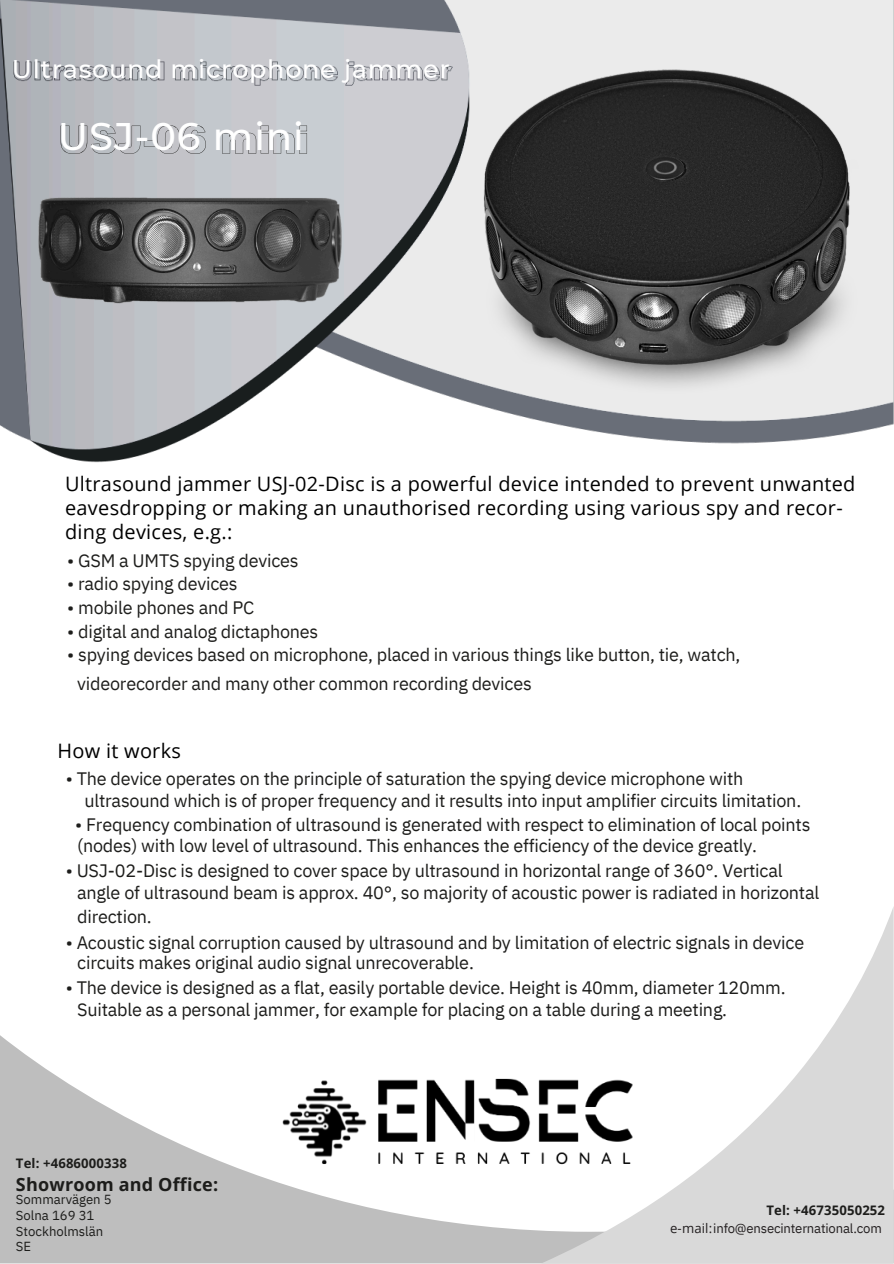
<style>
.page{position:relative;width:894px;height:1264px;background:#fff}
.page>*{position:absolute;margin:0;border:0;box-sizing:border-box;transform-origin:0 0}
.t1{font:500 38.4px "Montserrat";letter-spacing:.025em;color:#fff}
.t2{font:500 25.5px "Montserrat";letter-spacing:.025em;color:#fff}
.t3{font:19.95px/23.7px "Open Sans";letter-spacing:.015em;color:#000}
.t4{font:18px/23.7px "IBM Plex Sans";letter-spacing:-.01em;color:#1d1d1b}
.t5{font:700 18px "Open Sans";letter-spacing:.01em;color:#1d1d1b}
.t6{font:13.2px "IBM Plex Sans";color:#1d1d1b}
.t7{font:13.2px "IBM Plex Sans";letter-spacing:-.015em;color:#231f20}
.t8{font:700 13.2px "Open Sans";letter-spacing:.01em;color:#1d1d1b}
.s1{font-family:"Open Sans"}
</style>
<div class="page">
<img style="left:0;top:0;width:772px;height:463px">
<svg style="left:0;top:1035px;width:260px;height:228px;fill:#bebebe"></svg>
<svg style="left:672px;top:908px;width:221px;height:355px;fill:#d9d9d9"></svg>
<img style="left:0;top:118px;width:360px;height:258px">
<svg style="left:61px;top:125px;width:145px;height:29px;background:#b3b5ba"></svg>
<svg style="left:222px;top:126px;width:85px;height:27px;background:#bdbfc4"></svg>
<img style="left:360px;top:0;width:533px;height:442px">
<img style="left:260px;top:1078px;width:412px;height:185px">
<h4 class="t2" style="left:12px;top:53px;width:439px">Ultrasound microphone jammer</h4>
<h4 class="t1" style="left:58px;top:112px;width:247px">USJ-06 mini</h4>
<h4 class="t3" style="left:65px;top:472px;width:791px">Ultrasound jammer USJ-02-Disc is a powerful device intended to prevent unwanted eavesdropping or making an unauthorised recording using various spy and recor&shy;ding devices, e.g.:</h4>
<h1 class="t4" style="left:67px;top:548px;width:233px">• GSM a UMTS spying devices</h1>
<h1 class="t4" style="left:67px;top:572px;width:172px">• radio spying devices</h1>
<h1 class="t4" style="left:67px;top:595px;width:189px">• mobile phones and PC</h1>
<h1 class="t4" style="left:67px;top:619px;width:252px">• digital and analog dictaphones</h1>
<h1 class="t4" style="left:67px;top:642px;width:674px">• spying devices based on microphone, placed in various things like button, tie, watch,</h1>
<p class="t4" style="left:77px;top:671px;width:456px">videorecorder and many other common recording devices</p>
<p class="t3" style="left:58px;top:738px;width:125px">How it works</p>
<h4 class="t4" style="left:66px;top:766px;width:679px">• The device operates on the principle of saturation the spying device microphone with</h4>
<h4 class="t4" style="left:84px;top:788px;width:718px">ultrasound which is of proper frequency and it results into input amplifier circuits limitation.</h4>
<h4 class="t4" style="left:75px;top:812px;width:736px">• Frequency combination of ultrasound is generated with respect to elimination of local points</h4>
<h4 class="t4" style="left:77px;top:833px;width:681px">(nodes) with low level of ultrasound. This enhances the efficiency of the device greatly.</h4>
<h4 class="t4" style="left:66px;top:858px;width:718px">• USJ-02-Disc is designed to cover space by ultrasound in horizontal range of 360°. Vertical</h4>
<h4 class="t4" style="left:77px;top:880px;width:743px">angle of ultrasound beam is approx. 40°, so majority of acoustic power is radiated in horizontal direction.</h4>
<h4 class="t4" style="left:66px;top:930px;width:739px">• Acoustic signal corruption caused by ultrasound and by limitation of electric signals in device</h4>
<h4 class="t4" style="left:77px;top:950px;width:398px">circuits makes original audio signal unrecoverable.</h4>
<h4 class="t4" style="left:66px;top:975px;width:721px">• The device is designed as a flat, easily portable device. Height is 40mm, diameter 120mm.</h4>
<h4 class="t4" style="left:77px;top:997px;width:651px">Suitable as a personal jammer, for example for placing on a table during a meeting.</h4>
<h5 class="t8" style="left:16px;top:1153px;width:112px">Tel: +4686000338</h5>
<p class="t5" style="left:16px;top:1171px;width:204px">Showroom and Office:</p>
<h3 class="t6" style="left:16px;top:1190px;width:97px">Sommarvägen 5</h3>
<p class="t6" style="left:16px;top:1206px;width:80px">Solna 169 31</p>
<p class="t6" style="left:16px;top:1222px;width:89px">Stockholmslän</p>
<p class="t6" style="left:16px;top:1237px;width:17px">SE</p>
<p class="t8" style="left:766px;top:1201px;width:120px">Tel: +46735050252</p>
<h4 class="t7" style="left:670px;top:1219px;width:213px"><span class="s1">e-mail:</span>info@ensecinternational.com</h4>
</div>
